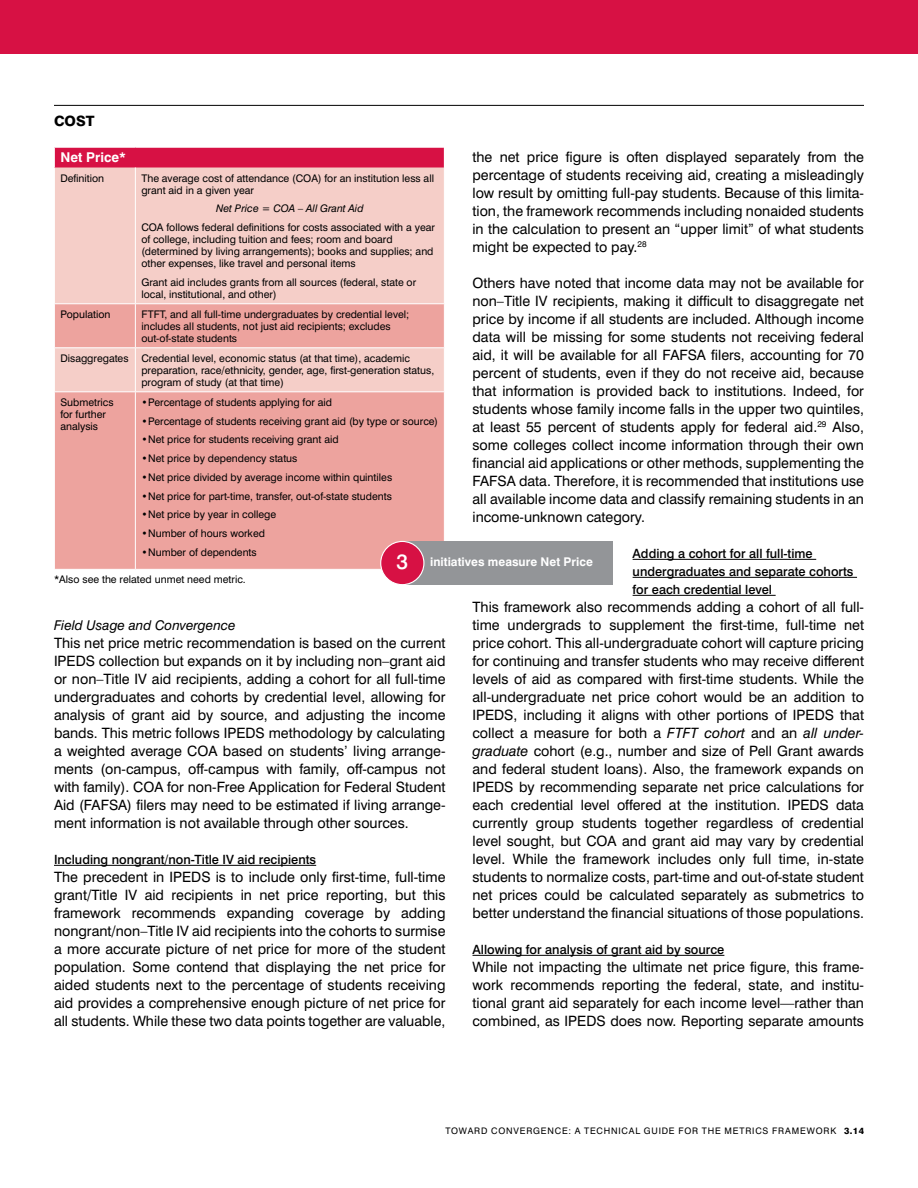
<style>
.page{position:relative;width:918px;height:1188px;background:#fff}
.page>*{position:absolute;margin:0;border:0;box-sizing:border-box;transform-origin:0 0}
.t1{font:14.25px/18px "Swiss 721 BT";color:#000;text-align:justify}
.t2{font:800 14.25px "Swiss 721 BT";color:#000}
.t3{font:italic 13.5px "Swiss 721 BT";color:#000}
.t4{font:700 13.5px "Swiss 721 BT";color:#fff}
.t5{font:500 12.75px/18px "Swiss 721 BT";color:#000}
.t6{font:700 12px "Swiss 721 BT";color:#fff}
.t7{font:10.5px/12px "Swiss 721 BT";color:#000}
.t8{font:italic 10.5px "Swiss 721 BT";color:#000}
.t9{font:9px "Swiss 721 BT";letter-spacing:.095em;color:#000}
.s1{font-style:italic}
.s2{font-weight:500;font-size:21px}
.s3{font-weight:800}
</style>
<div class="page">
<div style="left:0;top:0;width:918px;height:54px;background:#d71144"></div>
<hr style="left:54px;top:105px;width:810px;height:1px;background:#000">
<hr style="left:54px;top:865px;width:262px;height:1px;background:#000">
<div style="left:54px;top:147px;width:390px;height:21px;background:#d71144"></div>
<div style="left:55px;top:168px;width:389px;height:135px;background:#f5cec8"></div>
<svg style="left:55px;top:304px;width:389px;height:265px;background:#eeaaa5"></svg>
<hr style="left:54px;top:147px;width:81px;height:1px;background:#fff">
<svg style="left:54px;top:148px;width:1px;height:20px"></svg>
<hr style="left:135px;top:147px;width:310px;height:1px;background:#fff">
<hr style="left:135px;top:168px;width:1px;height:135px;background:#fff">
<hr style="left:135px;top:304px;width:1px;height:43px;background:#fff">
<hr style="left:54px;top:347px;width:81px;height:1px;background:#fff">
<hr style="left:135px;top:347px;width:310px;height:1px;background:#fff">
<hr style="left:135px;top:348px;width:1px;height:43px;background:#fff">
<hr style="left:54px;top:391px;width:81px;height:1px;background:#fff">
<hr style="left:135px;top:391px;width:310px;height:1px;background:#fff">
<hr style="left:135px;top:392px;width:1px;height:177px;background:#fff">
<hr style="left:633px;top:559px;width:183px;height:1px;background:#000">
<hr style="left:633px;top:577px;width:224px;height:1px;background:#000">
<hr style="left:633px;top:595px;width:143px;height:1px;background:#000">
<hr style="left:472px;top:955px;width:252px;height:1px;background:#000">
<div style="left:402px;top:541px;width:210px;height:44px;background:#939598"></div>
<div style="left:381px;top:541px;width:43px;height:44px;background:#d71144;border-radius:50%"></div>
<div style="left:380px;top:541px;width:44px;height:44px;border:1px solid #fff;border-radius:50%"></div>
<p class="t2" style="left:54px;top:112px;width:42px">COST</p>
<p class="t4" style="left:60px;top:149px;width:67px">Net Price*</p>
<p class="t7" style="left:60px;top:172px;width:45px">Definition</p>
<p class="t7" style="left:141px;top:172px;width:294px">The average cost of attendance (COA) for an institution less all grant aid in a given year</p>
<p class="t8" style="left:216px;top:202px;width:149px">Net Price = COA – All Grant Aid</p>
<p class="t7" style="left:141px;top:221px;width:295px">COA follows federal definitions for costs associated with a year of college, including tuition and fees; room and board (determined by living arrangements); books and supplies; and other expenses, like travel and personal items</p>
<p class="t7" style="left:141px;top:276px;width:276px">Grant aid includes grants from all sources (federal, state or local, institutional, and other)</p>
<p class="t7" style="left:60px;top:308px;width:52px">Population</p>
<p class="t7" style="left:141px;top:308px;width:269px">FTFT, and all full-time undergraduates by credential level; includes all students, not just aid recipients; excludes out-of-state students</p>
<p class="t7" style="left:141px;top:352px;width:294px;text-indent:-81px">Disaggregates Credential level, economic status (at that time), academic preparation, race/ethnicity, gender, age, first-generation status, program of study (at that time)</p>
<p class="t7" style="left:60px;top:396px;width:55px">Submetrics for further analysis</p>
<p class="t7" style="left:141px;top:396px;width:192px">•Percentage of students applying for aid</p>
<p class="t1" style="left:472px;top:148px;width:393px">the net price figure is often displayed separately from the percentage of students receiving aid, creating a misleadingly low result by omitting full-pay students. Because of this limita&shy;tion, the framework recommends including nonaided students in the calculation to present an “upper limit” of what students might be expected to pay.<sup>28</sup></p>
<p class="t1" style="left:472px;top:274px;width:393px">Others have noted that income data may not be available for non–Title IV recipients, making it difficult to disaggregate net price by income if all students are included. Although income data will be missing for some students not receiving federal aid, it will be available for all FAFSA filers, accounting for 70 percent of students, even if they do not receive aid, because that information is provided back to institutions. Indeed, for students whose family income falls in the upper two quintiles, at least 55 percent of students apply for federal aid.<sup>29</sup> Also, some colleges collect income information through their own financial aid applications or other methods, supplementing the FAFSA data. Therefore, it is recommended that institutions use all available income data and classify remaining students in an income-unknown category.</p>
<p class="t5" style="left:633px;top:544px;width:222px">Adding a cohort for all full-time undergraduates and separate cohorts for each credential level</p>
<p class="t1" style="left:472px;top:598px;width:393px">This framework also recommends adding a cohort of all full&shy;time undergrads to supplement the first-time, full-time net price cohort. This all-undergraduate cohort will capture pricing for continuing and transfer students who may receive different levels of aid as compared with first-time students. While the all-undergraduate net price cohort would be an addition to IPEDS, including it aligns with other portions of IPEDS that collect a measure for both a <span class="s1">FTFT cohort</span> and an <span class="s1">all under&shy;graduate</span> cohort (e.g., number and size of Pell Grant awards and federal student loans). Also, the framework expands on IPEDS by recommending separate net price calculations for each credential level offered at the institution. IPEDS data currently group students together regardless of credential level sought, but COA and grant aid may vary by credential level. While the framework includes only full time, in-state students to normalize costs, part-time and out-of-state student net prices could be calculated separately as submetrics to better understand the financial situations of those populations.</p>
<p class="t5" style="left:472px;top:940px;width:253px">Allowing for analysis of grant aid by source</p>
<p class="t1" style="left:472px;top:958px;width:393px">While not impacting the ultimate net price figure, this frame&shy;work recommends reporting the federal, state, and institu&shy;tional grant aid separately for each income level—rather than combined, as IPEDS does now. Reporting separate amounts</p>
<p class="t7" style="left:141px;top:415px;width:298px">•Percentage of students receiving grant aid (by type or source)</p>
<p class="t7" style="left:141px;top:434px;width:199px">•Net price for students receiving grant aid</p>
<p class="t7" style="left:141px;top:452px;width:158px">•Net price by dependency status</p>
<p class="t7" style="left:141px;top:471px;width:252px">•Net price divided by average income within quintiles</p>
<p class="t7" style="left:141px;top:490px;width:252px">•Net price for part-time, transfer, out-of-state students</p>
<p class="t7" style="left:141px;top:509px;width:136px">•Net price by year in college</p>
<p class="t7" style="left:141px;top:527px;width:125px">•Number of hours worked</p>
<p class="t7" style="left:141px;top:546px;width:117px">•Number of dependents</p>
<p class="t6" style="left:396px;top:555px;width:198px"><span class="s2">3</span> initiatives measure Net Price</p>
<p class="t7" style="left:54px;top:573px;width:193px">*Also see the related unmet need metric.</p>
<p class="t3" style="left:54px;top:617px;width:183px">Field Usage and Convergence</p>
<p class="t1" style="left:54px;top:634px;width:393px">This net price metric recommendation is based on the current IPEDS collection but expands on it by including non–grant aid or non–Title IV aid recipients, adding a cohort for all full-time undergraduates and cohorts by credential level, allowing for analysis of grant aid by source, and adjusting the income bands. This metric follows IPEDS methodology by calculating a weighted average COA based on students’ living arrange&shy;ments (on-campus, off-campus with family, off-campus not with family). COA for non-Free Application for Federal Student Aid (FAFSA) filers may need to be estimated if living arrange&shy;ment information is not available through other sources.</p>
<p class="t5" style="left:54px;top:850px;width:264px">Including nongrant/non-Title IV aid recipients</p>
<p class="t1" style="left:54px;top:868px;width:393px">The precedent in IPEDS is to include only first-time, full-time grant/Title IV aid recipients in net price reporting, but this framework recommends expanding coverage by adding nongrant/non–Title IV aid recipients into the cohorts to surmise a more accurate picture of net price for more of the student population. Some contend that displaying the net price for aided students next to the percentage of students receiving aid provides a comprehensive enough picture of net price for all students. While these two data points together are valuable,</p>
<p class="t9" style="left:446px;top:1125px;width:420px">TOWARD CONVERGENCE: A TECHNICAL GUIDE FOR THE METRICS FRAMEWORK <span class="s3">3.14</span></p>
</div>
